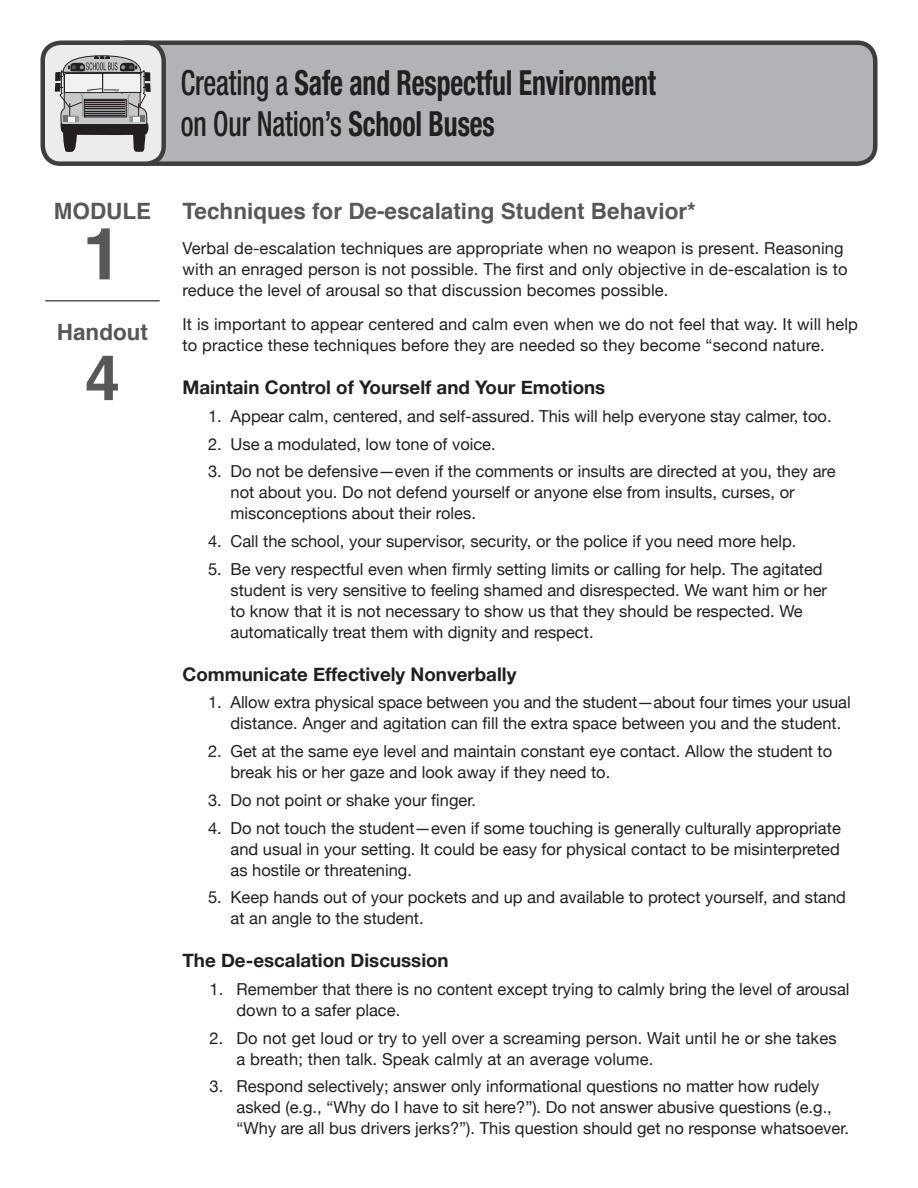
<style>
.page{position:relative;width:918px;height:1188px;background:#fff}
.page>*{position:absolute;margin:0;border:0;box-sizing:border-box;transform-origin:0 0}
.t1{font:700 72px "Helvetica";color:#57585a}
.t2{font:700 63px "Helvetica";color:#57585a}
.t3{font:700 condensed 34.65px/40.5px "Helvetica Neue";letter-spacing:-.005em;color:#231f20;scale:.8 1}
.Header_1{font:700 22.5px "Helvetica";color:#57585a}
.Subhead_1{font:700 18.75px "Helvetica Neue";color:#231f20}
.Paragraph_indent_for{font:16.5px/21px "Helvetica Neue";color:#231f20}
.Paragraph{font:16.5px/21px "Helvetica Neue";letter-spacing:.01em;color:#231f20}
.s1{font-weight:500}
</style>
<div class="page">
<div style="left:109px;top:43px;width:766px;height:121px;background:#b2b3b7;border-radius:18px"></div>
<div style="left:106px;top:40px;width:771px;height:126px;border:4px solid #3e3e3f;border-radius:18px"></div>
<div style="left:43px;top:43px;width:121px;height:121px;background:#ececee;border-radius:18px"></div>
<div style="left:40px;top:40px;width:126px;height:126px;border:4px solid #3e3e3f;border-radius:18px"></div>
<svg style="left:55px;top:56px;width:96px;height:96px"></svg>
<hr style="left:45px;top:300px;width:115px;height:2px;background:#57585a">
<p class="Header_1" style="left:54px;top:193px;width:99px">MODULE</p>
<p class="t1" style="left:82px;top:196px;width:42px">1</p>
<p class="Header_1" style="left:57px;top:314px;width:93px">Handout</p>
<p class="t2" style="left:85px;top:327px;width:37px">4</p>
<h3 class="t3" style="left:181px;top:62px;width:596px"><span class="s1">Creating a</span> Safe and Respectful Environment <span class="s1">on Our Nation’s</span> School Buses</h3>
<p class="Header_1" style="left:183px;top:193px;width:515px">Techniques for De-escalating Student Behavior*</p>
<p class="Paragraph" style="left:183px;top:237px;width:666px">Verbal de-escalation techniques are appropriate when no weapon is present. Reasoning with an enraged person is not possible. The first and only objective in de-escalation is to reduce the level of arousal so that discussion becomes possible.</p>
<p class="Paragraph" style="left:183px;top:314px;width:677px">It is important to appear centered and calm even when we do not feel that way. It will help to practice these techniques before they are needed so they become “second nature.</p>
<p class="Subhead_1" style="left:183px;top:376px;width:424px">Maintain Control of Yourself and Your Emotions</p>
<p class="Paragraph_indent_for" style="left:208px;top:405px;width:625px">1. Appear calm, centered, and self-assured. This will help everyone stay calmer, too.</p>
<p class="Paragraph_indent_for" style="left:208px;top:433px;width:289px">2. Use a modulated, low tone of voice.</p>
<p class="Paragraph_indent_for" style="left:231px;top:461px;width:607px;text-indent:-22px">3. Do not be defensive—even if the comments or insults are directed at you, they are not about you. Do not defend yourself or anyone else from insults, curses, or misconceptions about their roles.</p>
<p class="Paragraph_indent_for" style="left:208px;top:531px;width:590px">4. Call the school, your supervisor, security, or the police if you need more help.</p>
<p class="Paragraph_indent_for" style="left:231px;top:558px;width:598px;text-indent:-22px">5. Be very respectful even when firmly setting limits or calling for help. The agitated student is very sensitive to feeling shamed and disrespected. We want him or her to know that it is not necessary to show us that they should be respected. We automatically treat them with dignity and respect.</p>
<p class="Subhead_1" style="left:183px;top:662px;width:335px">Communicate Effectively Nonverbally</p>
<p class="Paragraph_indent_for" style="left:231px;top:692px;width:622px;text-indent:-22px">1. Allow extra physical space between you and the student—about four times your usual distance. Anger and agitation can fill the extra space between you and the student.</p>
<p class="Paragraph_indent_for" style="left:231px;top:741px;width:603px;text-indent:-22px">2. Get at the same eye level and maintain constant eye contact. Allow the student to break his or her gaze and look away if they need to.</p>
<p class="Paragraph_indent_for" style="left:208px;top:789px;width:269px">3. Do not point or shake your finger.</p>
<p class="Paragraph_indent_for" style="left:231px;top:817px;width:612px;text-align:justify;text-indent:-22px">4. Do not touch the student—even if some touching is generally culturally appropriate and usual in your setting. It could be easy for physical contact to be misinterpreted as hostile or threatening.</p>
<p class="Paragraph_indent_for" style="left:231px;top:887px;width:617px;text-indent:-22px">5. Keep hands out of your pockets and up and available to protect yourself, and stand at an angle to the student.</p>
<p class="Subhead_1" style="left:183px;top:949px;width:268px">The De-escalation Discussion</p>
<p class="Paragraph_indent_for" style="left:237px;top:978px;width:615px;text-indent:-27px">1. Remember that there is no content except trying to calmly bring the level of arousal down to a safer place.</p>
<p class="Paragraph_indent_for" style="left:237px;top:1027px;width:602px;text-indent:-27px">2. Do not get loud or try to yell over a screaming person. Wait until he or she takes a breath; then talk. Speak calmly at an average volume.</p>
<p class="Paragraph_indent_for" style="left:237px;top:1076px;width:614px;text-indent:-27px">3. Respond selectively; answer only informational questions no matter how rudely asked (e.g., “Why do I have to sit here?”). Do not answer abusive questions (e.g., “Why are all bus drivers jerks?”). This question should get no response whatsoever.</p>
</div>
